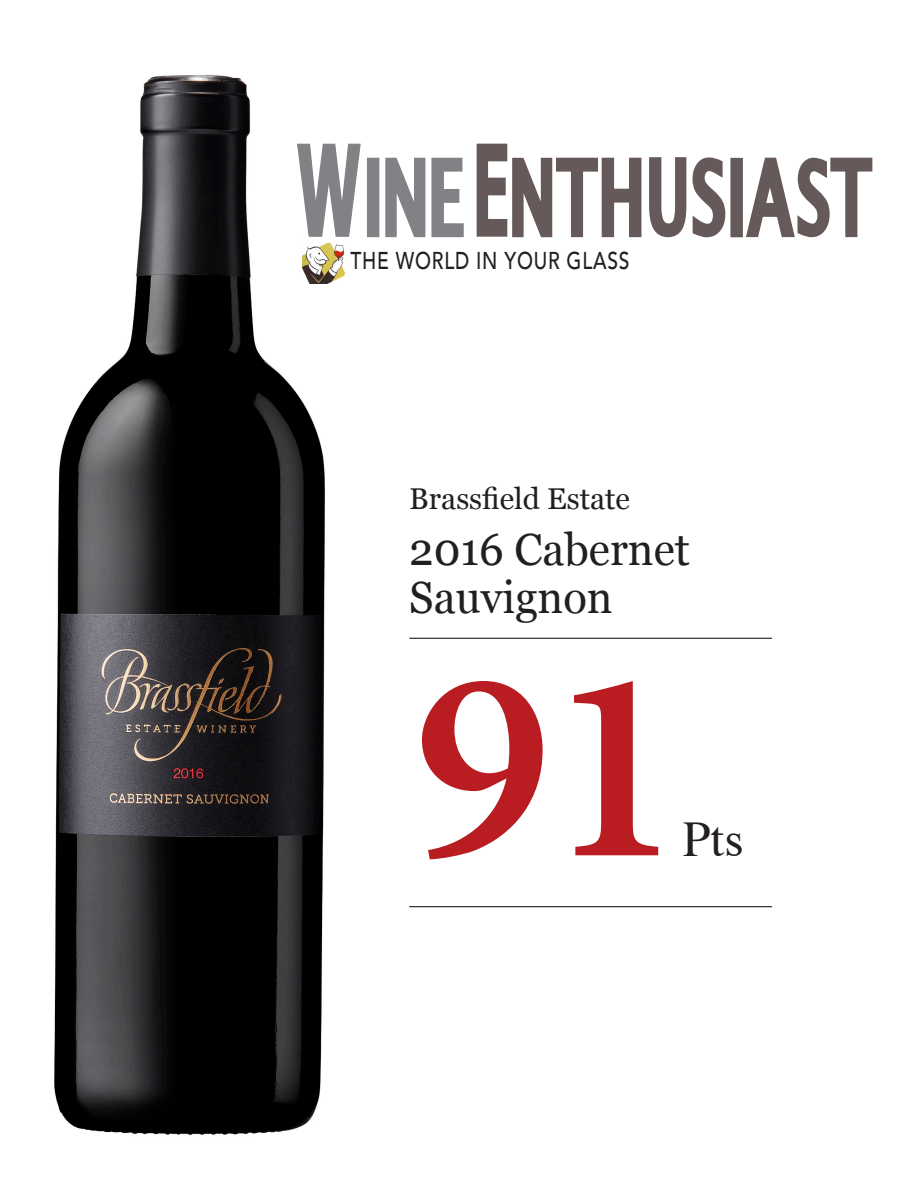
<style>
.page{position:relative;width:918px;height:1188px;background:#fff}
.page>*{position:absolute;margin:0;border:0;box-sizing:border-box;transform-origin:0 0}
.t1{font:600 274.5px "Minion Pro";color:#b91d21}
.t2{font:49.95px "Times";color:#231f20}
.t3{font:45px "Georgia";color:#231f20}
.t4{font:30px "Georgia";color:#231f20}
.t5{font:500 24.3px "Avenir";letter-spacing:.04em;color:#231f20;scale:.79 1}
</style>
<div class="page">
<img style="left:54px;top:75px;width:276px;height:1060px">
<img style="left:302px;top:239px;width:44px;height:44px">
<svg style="left:296px;top:143px;width:65px;height:94px"></svg>
<div style="left:367px;top:158px;width:12px;height:79px;background:#808285"></div>
<svg style="left:385px;top:157px;width:79px;height:81px"></svg>
<svg style="left:477px;top:144px;width:249px;height:94px"></svg>
<div style="left:730px;top:158px;width:13px;height:79px;background:#665959"></div>
<svg style="left:742px;top:157px;width:131px;height:81px"></svg>
<hr style="left:409px;top:638px;width:363px;height:1px;background:#231f20">
<hr style="left:409px;top:906px;width:363px;height:1px;background:#231f20">
<p class="t5" style="left:350px;top:240px;width:355px">THE WORLD IN YOUR GLASS</p>
<p class="t4" style="left:409px;top:476px;width:222px">Brassfield Estate</p>
<p class="t3" style="left:409px;top:517px;width:282px">2016 Cabernet</p>
<p class="t3" style="left:409px;top:565px;width:205px">Sauvignon</p>
<p class="t1" style="left:414px;top:578px;width:272px">91</p>
<p class="t2" style="left:683px;top:793px;width:63px">Pts</p>
</div>
